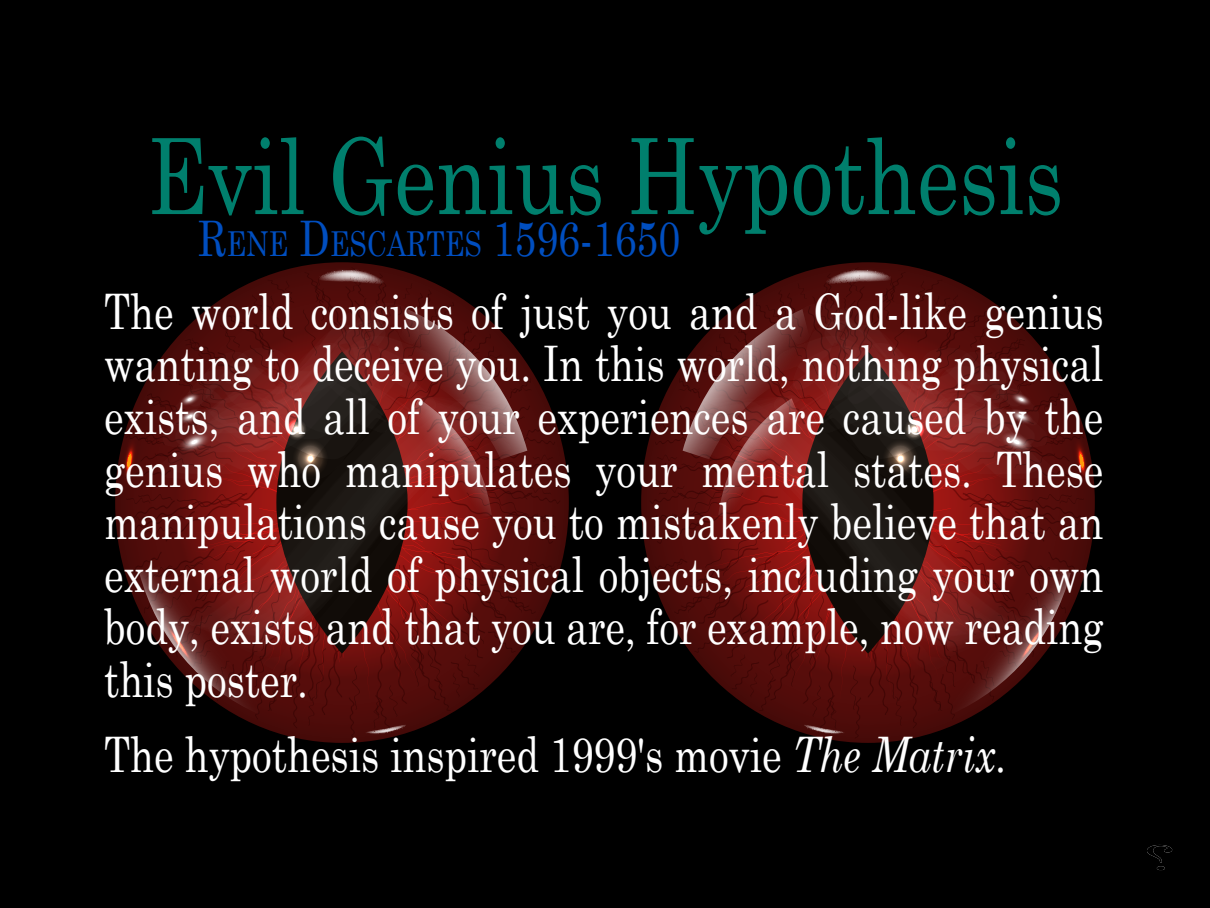
<style>
.page{position:relative;width:1210px;height:908px;background:#fff}
.page>*{position:absolute;margin:0;border:0;box-sizing:border-box;transform-origin:0 0}
.t1{font:105px "Century Schoolbook";color:#007f6d;scale:.8 1}
.t2{font:49px/52.5px "Century Schoolbook";color:#fff;text-align:justify;scale:.8 1}
.t3{font:49px "Century Schoolbook";color:#004ebf;scale:.8 1}
.s1{font-size:34.3px}
.s2{font-style:italic}
</style>
<div class="page">
<div style="left:0;top:0;width:1210px;height:907px;background:#000"></div>
<svg style="left:115px;top:262px;width:454px;height:480px"></svg>
<svg style="left:116px;top:267px;width:444px;height:471px"></svg>
<svg style="left:285px;top:418px;width:22px;height:22px"></svg>
<svg style="left:292px;top:438px;width:36px;height:39px"></svg>
<svg style="left:641px;top:262px;width:453px;height:480px"></svg>
<svg style="left:650px;top:267px;width:443px;height:471px"></svg>
<svg style="left:903px;top:418px;width:21px;height:22px"></svg>
<svg style="left:881px;top:438px;width:37px;height:39px"></svg>
<svg style="left:1147px;top:844px;width:25px;height:26px"></svg>
<h1 class="t1" style="left:147px;top:88px;width:1147px">Evil Genius Hypothesis</h1>
<p class="t3" style="left:198px;top:197px;width:604px">R<span class="s1">ENE</span> D<span class="s1">ESCARTES</span> 1596-1650</p>
<p class="t2" style="left:104px;top:281px;width:1250px">The world consists of just you and a God-like genius wanting to deceive you. In this world, nothing physical exists, and all of your experiences are caused by the genius who manipulates your mental states. These manipulations cause you to mistakenly believe that an external world of physical objects, including your own body, exists and that you are, for example, now reading this poster.</p>
<p class="t2" style="left:104px;top:723px;width:1129px">The hypothesis inspired 1999's movie <span class="s2">The Matrix</span>.</p>
</div>
